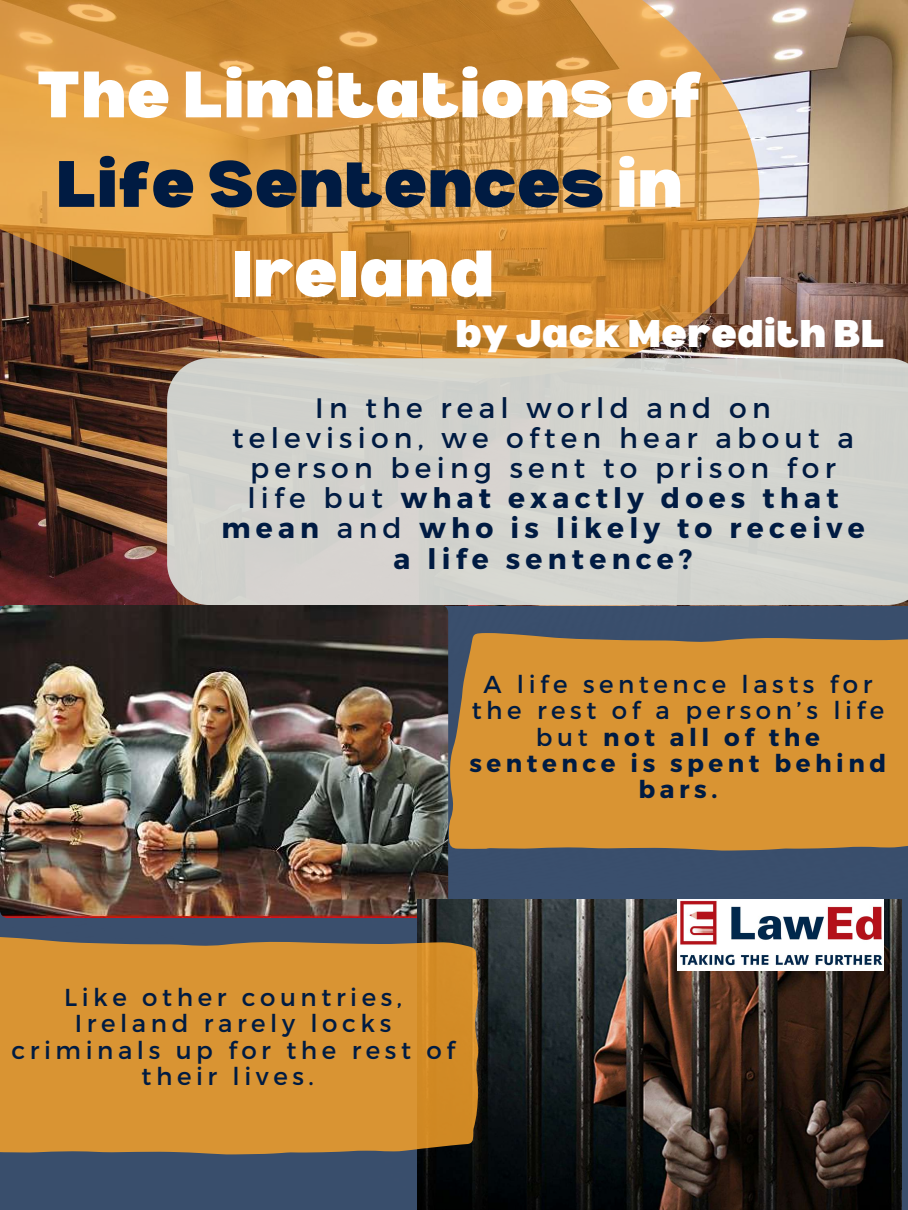
<style>
.page{position:relative;width:908px;height:1210px;background:#fff}
.page>*{position:absolute;margin:0;border:0;box-sizing:border-box;transform-origin:0 0}
.t1{font:900 64.12px/89.5px "Bernoru";color:#fff;text-align:center}
.t2{font:900 37.8px "Bernoru";color:#fff}
.t3{font:28.14px/30.2px "Montserrat";letter-spacing:.185em;color:#001b42;text-align:center}
.t4{font:24.5px/26.2px "Montserrat";letter-spacing:.185em;color:#001b42;text-align:center}
.s1{color:#001b42}
.s2{font-weight:700}
</style>
<div class="page">
<div style="left:0;top:600px;width:907px;height:610px;background:#394e6c"></div>
<img style="left:0;top:0;width:907px;height:605px">
<svg style="left:0;top:0;width:759px;height:379px;background:#c98d41"></svg>
<img style="left:0;top:605px;width:448px;height:313px;border-radius:8px">
<div style="left:167px;top:358px;width:740px;height:247px;background:#d2d3ce"></div>
<img style="left:417px;top:899px;width:484px;height:311px">
<div style="left:448px;top:633px;width:459px;height:217px;background:#d99433"></div>
<svg style="left:0;top:937px;width:478px;height:217px;background:#d18f33"></svg>
<img style="left:677px;top:899px;width:206px;height:71px">
<h1 class="t1" style="left:36px;top:47px;width:668px">The Limitations of<br><span class="s1">Life Sentences</span> in<br>Ireland</h1>
<h2 class="t2" style="left:455px;top:312px;width:431px">by Jack Meredith BL</h2>
<p class="t3" style="left:221px;top:391px;width:644px">In the real world and on television, we often hear about a person being sent to prison for life but <span class="s2">what exactly does that mean</span> and <span class="s2">who is likely to receive a life sentence?</span></p>
<p class="t4" style="left:469px;top:670px;width:418px">A life sentence lasts for the rest of a person’s life but <span class="s2">not all of the sentence is spent behind bars.</span></p>
<p class="t4" style="left:11px;top:983px;width:444px">Like other countries,<br>Ireland rarely locks criminals up for the rest of their lives.</p>
</div>
